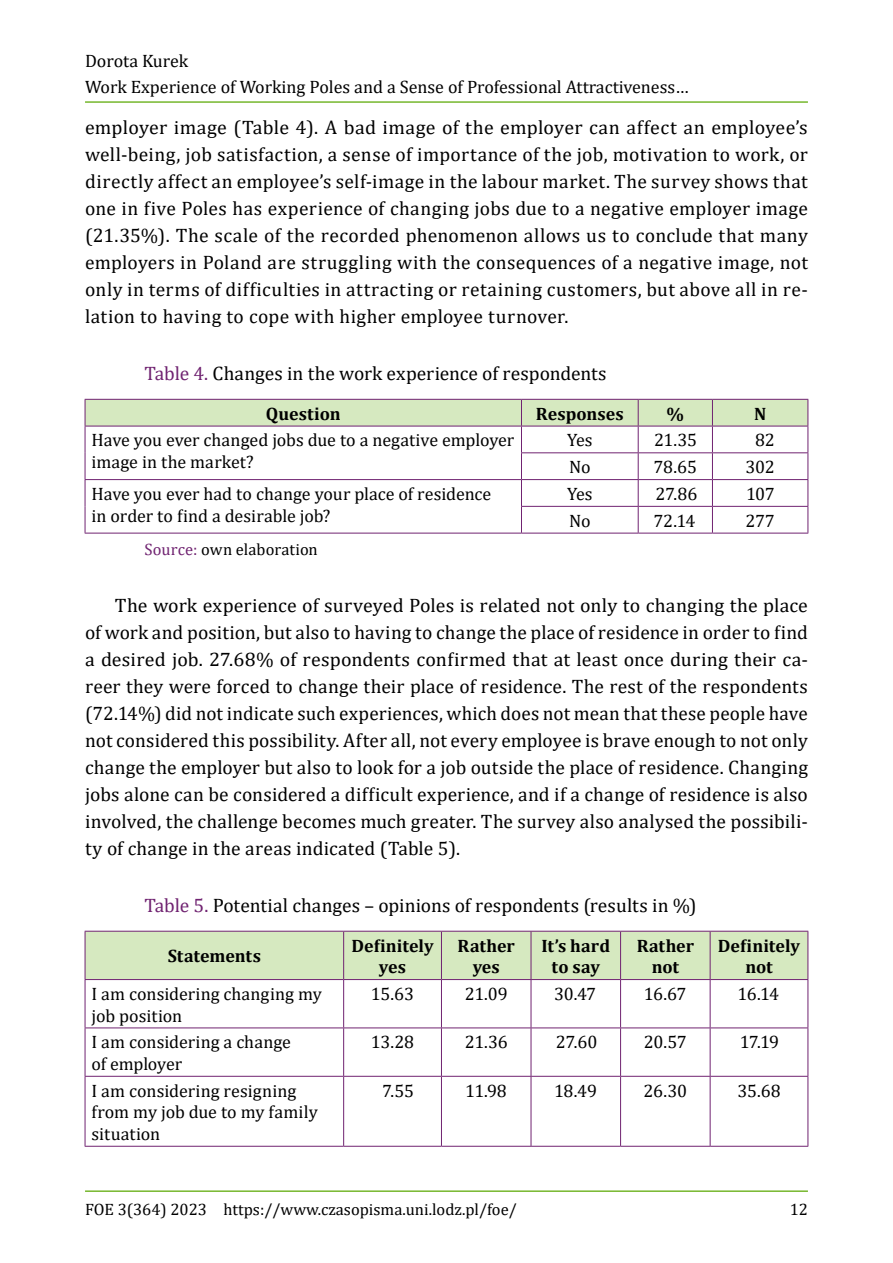
<style>
.page{position:relative;width:893px;height:1263px;background:#fff}
.page>*{position:absolute;margin:0;border:0;box-sizing:border-box;transform-origin:0 0}
.txt_ENG{font:19.5px/27px "Cambria";letter-spacing:.01em;color:#000;text-align:justify}
.Tabela_H{font:19.5px "Cambria";color:#000}
.Tab_txt_lewo{font:18px/21.6px "Cambria";color:#000}
.H_Tabela{font:700 18px/21.6px "Cambria";color:#000;text-align:center}
.Tab_txt_srodek{font:18px "Cambria";letter-spacing:-.015em;color:#000}
.Source{font:16.5px "Cambria";color:#000}
.s1{color:#702371}
</style>
<div class="page">
<hr style="left:85px;top:101px;width:723px;height:2px;background:#76b72d">
<hr style="left:85px;top:1190px;width:723px;height:2px;background:#76b72d">
<hr style="left:85px;top:533px;width:436px;height:1px;background:#702371">
<hr style="left:521px;top:533px;width:117px;height:1px;background:#702371">
<hr style="left:712px;top:533px;width:96px;height:1px;background:#702371">
<svg style="left:85px;top:399px;width:723px;height:134px"></svg>
<hr style="left:638px;top:533px;width:74px;height:1px;background:#702371">
<div style="left:86px;top:932px;width:721px;height:47px;background:#d6e9c0"></div>
<hr style="left:85px;top:931px;width:259px;height:1px;background:#702371">
<hr style="left:85px;top:931px;width:1px;height:48px;background:#702371">
<hr style="left:344px;top:931px;width:97px;height:1px;background:#702371">
<hr style="left:343px;top:931px;width:1px;height:48px;background:#702371">
<hr style="left:441px;top:931px;width:90px;height:1px;background:#702371">
<hr style="left:441px;top:931px;width:1px;height:48px;background:#702371">
<hr style="left:531px;top:931px;width:90px;height:1px;background:#702371">
<hr style="left:531px;top:931px;width:1px;height:48px;background:#702371">
<hr style="left:621px;top:931px;width:89px;height:1px;background:#702371">
<hr style="left:620px;top:931px;width:1px;height:48px;background:#702371">
<hr style="left:710px;top:931px;width:98px;height:1px;background:#702371">
<hr style="left:710px;top:931px;width:1px;height:48px;background:#702371">
<hr style="left:807px;top:931px;width:1px;height:48px;background:#702371">
<hr style="left:85px;top:979px;width:259px;height:1px;background:#702371">
<hr style="left:85px;top:980px;width:1px;height:47px;background:#702371">
<hr style="left:344px;top:979px;width:97px;height:1px;background:#702371">
<hr style="left:441px;top:979px;width:90px;height:1px;background:#702371">
<hr style="left:441px;top:980px;width:1px;height:47px;background:#702371">
<hr style="left:531px;top:979px;width:90px;height:1px;background:#702371">
<hr style="left:531px;top:980px;width:1px;height:47px;background:#702371">
<hr style="left:621px;top:979px;width:89px;height:1px;background:#702371">
<hr style="left:620px;top:980px;width:1px;height:47px;background:#702371">
<hr style="left:710px;top:979px;width:98px;height:1px;background:#702371">
<hr style="left:710px;top:980px;width:1px;height:47px;background:#702371">
<hr style="left:85px;top:1027px;width:259px;height:1px;background:#702371">
<hr style="left:85px;top:1028px;width:1px;height:48px;background:#702371">
<hr style="left:344px;top:1027px;width:97px;height:1px;background:#702371">
<hr style="left:441px;top:1027px;width:90px;height:1px;background:#702371">
<hr style="left:441px;top:1028px;width:1px;height:48px;background:#702371">
<hr style="left:531px;top:1027px;width:90px;height:1px;background:#702371">
<hr style="left:531px;top:1028px;width:1px;height:48px;background:#702371">
<hr style="left:621px;top:1027px;width:89px;height:1px;background:#702371">
<hr style="left:620px;top:1028px;width:1px;height:48px;background:#702371">
<hr style="left:710px;top:1027px;width:98px;height:1px;background:#702371">
<hr style="left:710px;top:1028px;width:1px;height:48px;background:#702371">
<hr style="left:85px;top:1076px;width:259px;height:1px;background:#702371">
<hr style="left:85px;top:1077px;width:1px;height:69px;background:#702371">
<hr style="left:344px;top:1076px;width:97px;height:1px;background:#702371">
<hr style="left:441px;top:1076px;width:90px;height:1px;background:#702371">
<hr style="left:441px;top:1077px;width:1px;height:69px;background:#702371">
<hr style="left:531px;top:1076px;width:90px;height:1px;background:#702371">
<hr style="left:531px;top:1077px;width:1px;height:69px;background:#702371">
<hr style="left:621px;top:1076px;width:89px;height:1px;background:#702371">
<hr style="left:620px;top:1077px;width:1px;height:69px;background:#702371">
<hr style="left:710px;top:1076px;width:98px;height:1px;background:#702371">
<hr style="left:710px;top:1077px;width:1px;height:69px;background:#702371">
<hr style="left:85px;top:1146px;width:259px;height:1px;background:#702371">
<hr style="left:344px;top:1146px;width:97px;height:1px;background:#702371">
<hr style="left:441px;top:1146px;width:90px;height:1px;background:#702371">
<hr style="left:531px;top:1146px;width:90px;height:1px;background:#702371">
<hr style="left:621px;top:1146px;width:89px;height:1px;background:#702371">
<hr style="left:710px;top:1146px;width:98px;height:1px;background:#702371">
<hr style="left:343px;top:980px;width:1px;height:47px;background:#702371">
<hr style="left:807px;top:980px;width:1px;height:47px;background:#702371">
<hr style="left:343px;top:1028px;width:1px;height:48px;background:#702371">
<hr style="left:807px;top:1028px;width:1px;height:48px;background:#702371">
<hr style="left:343px;top:1077px;width:1px;height:69px;background:#702371">
<hr style="left:807px;top:1077px;width:1px;height:69px;background:#702371">
<p class="Tab_txt_lewo" style="left:85px;top:48px;width:605px;line-height:25.8px">Dorota Kurek<br>Work Experience of Working Poles and a Sense of Professional Attractiveness…</p>
<p class="txt_ENG" style="left:85px;top:114px;width:724px">employer image (Table 4). A bad image of the employer can affect an employee’s well‑being, job satisfaction, a sense of importance of the job, motivation to work, or directly affect an employee’s self‑image in the labour market. The survey shows that one in five Poles has experience of changing jobs due to a negative employer image (21.35%). The scale of the recorded phenomenon allows us to conclude that many employers in Poland are struggling with the consequences of a negative image, not only in terms of difficulties in attracting or retaining customers, but above all in re&shy;lation to having to cope with higher employee turnover.</p>
<p class="Tabela_H" style="left:145px;top:362px;width:464px"><span class="s1">Table 4.</span> Changes in the work experience of respondents</p>
<p class="H_Tabela" style="left:266px;top:402px;width:76px">Question</p>
<p class="H_Tabela" style="left:536px;top:402px;width:89px">Responses</p>
<p class="H_Tabela" style="left:666px;top:402px;width:19px">%</p>
<p class="H_Tabela" style="left:754px;top:402px;width:14px">N</p>
<p class="Tab_txt_lewo" style="left:91px;top:429px;width:424px">Have you ever changed jobs due to a negative employer image in the market?</p>
<p class="Tab_txt_srodek" style="left:567px;top:430px;width:27px">Yes</p>
<p class="Tab_txt_lewo" style="left:654px;top:429px;width:44px">21.35</p>
<p class="Tab_txt_lewo" style="left:755px;top:429px;width:21px">82</p>
<p class="Tab_txt_srodek" style="left:569px;top:456px;width:23px">No</p>
<p class="Tab_txt_lewo" style="left:654px;top:456px;width:45px">78.65</p>
<p class="Tab_txt_lewo" style="left:746px;top:456px;width:31px">302</p>
<p class="Tab_txt_lewo" style="left:91px;top:483px;width:401px">Have you ever had to change your place of residence in order to find a desirable job?</p>
<p class="Tab_txt_srodek" style="left:567px;top:483px;width:27px">Yes</p>
<p class="Tab_txt_lewo" style="left:655px;top:483px;width:43px">27.86</p>
<p class="Tab_txt_lewo" style="left:746px;top:483px;width:30px">107</p>
<p class="Tab_txt_srodek" style="left:569px;top:510px;width:23px">No</p>
<p class="Tab_txt_lewo" style="left:653px;top:510px;width:44px">72.14</p>
<p class="Tab_txt_lewo" style="left:745px;top:510px;width:31px">277</p>
<p class="Source" style="left:145px;top:540px;width:175px"><span class="s1">Source:</span> own elaboration</p>
<p class="txt_ENG" style="left:85px;top:592px;width:724px;text-indent:30px">The work experience of surveyed Poles is related not only to changing the place of work and position, but also to having to change the place of residence in order to find a desired job. 27.68% of respondents confirmed that at least once during their ca&shy;reer they were forced to change their place of residence. The rest of the respondents (72.14%) did not indicate such experiences, which does not mean that these people have not considered this possibility. After all, not every employee is brave enough to not only change the employer but also to look for a job outside the place of residence. Changing jobs alone can be considered a difficult experience, and if a change of residence is also involved, the challenge becomes much greater. The survey also analysed the possibili&shy;ty of change in the areas indicated (Table 5).</p>
<p class="Tabela_H" style="left:145px;top:894px;width:554px"><span class="s1">Table 5.</span> Potential changes – opinions of respondents (results in %)</p>
<p class="H_Tabela" style="left:168px;top:945px;width:95px">Statements</p>
<p class="H_Tabela" style="left:351px;top:934px;width:84px">Definitely yes</p>
<p class="H_Tabela" style="left:458px;top:934px;width:59px">Rather yes</p>
<p class="H_Tabela" style="left:541px;top:934px;width:70px">It’s hard to say</p>
<p class="H_Tabela" style="left:637px;top:934px;width:59px">Rather not</p>
<p class="H_Tabela" style="left:718px;top:934px;width:84px">Definitely not</p>
<p class="Tab_txt_lewo" style="left:91px;top:983px;width:232px">I am considering changing my job position</p>
<p class="Tab_txt_lewo" style="left:371px;top:983px;width:45px">15.63</p>
<p class="Tab_txt_lewo" style="left:465px;top:983px;width:44px">21.09</p>
<p class="Tab_txt_lewo" style="left:554px;top:983px;width:44px">30.47</p>
<p class="Tab_txt_lewo" style="left:644px;top:983px;width:44px">16.67</p>
<p class="Tab_txt_lewo" style="left:738px;top:983px;width:43px">16.14</p>
<p class="Tab_txt_lewo" style="left:91px;top:1031px;width:201px">I am considering a change of employer</p>
<p class="Tab_txt_lewo" style="left:371px;top:1031px;width:45px">13.28</p>
<p class="Tab_txt_lewo" style="left:465px;top:1031px;width:45px">21.36</p>
<p class="Tab_txt_lewo" style="left:556px;top:1031px;width:43px">27.60</p>
<p class="Tab_txt_lewo" style="left:644px;top:1031px;width:44px">20.57</p>
<p class="Tab_txt_lewo" style="left:740px;top:1031px;width:41px">17.19</p>
<p class="Tab_txt_lewo" style="left:91px;top:1080px;width:228px">I am considering resigning from my job due to my family situation</p>
<p class="Tab_txt_lewo" style="left:382px;top:1080px;width:34px">7.55</p>
<p class="Tab_txt_lewo" style="left:465px;top:1080px;width:43px">11.98</p>
<p class="Tab_txt_lewo" style="left:554px;top:1080px;width:44px">18.49</p>
<p class="Tab_txt_lewo" style="left:643px;top:1080px;width:45px">26.30</p>
<p class="Tab_txt_lewo" style="left:737px;top:1080px;width:45px">35.68</p>
<p class="Source" style="left:85px;top:1199px;width:433px">FOE 3(364) 2023 https://www.czasopisma.uni.lodz.pl/foe/</p>
<p class="Source" style="left:790px;top:1199px;width:20px">12</p>
</div>
